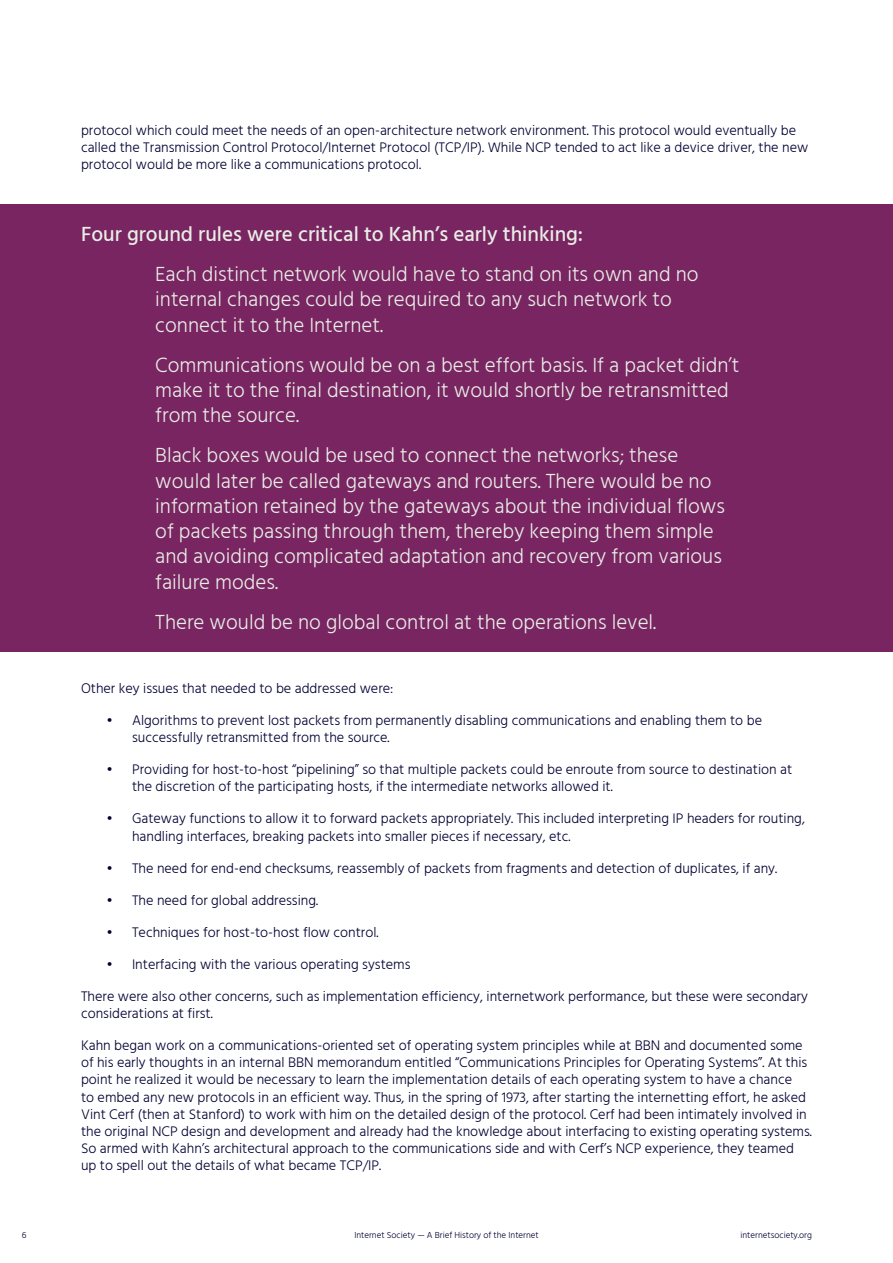
<style>
.page{position:relative;width:893px;height:1263px;background:#fff}
.page>*{position:absolute;margin:0;border:0;box-sizing:border-box;transform-origin:0 0}
.Indented_Paragraph{font:300 21px/25.2px "Hind";color:#e9ede5}
.Indented_Paragraph-2{font:500 21px "Hind";color:#e9ede5}
.Body_copy{font:300 14.25px/17.1px "Hind";color:#003}
.Bullet_List{font:300 14.25px/17.1px "Hind";color:#003}
.t1{font:300 9px "Hind";color:#003}
</style>
<div class="page">
<div style="left:0;top:204px;width:893px;height:447px;background:#782562"></div>
<p class="Body_copy" style="left:81px;top:122px;width:729px">protocol which could meet the needs of an open-architecture network environment. This protocol would eventually be called the Transmission Control Protocol/Internet Protocol (TCP/IP). While NCP tended to act like a device driver, the new protocol would be more like a communications protocol.</p>
<p class="Indented_Paragraph-2" style="left:81px;top:220px;width:504px">Four ground rules were critical to Kahn’s early thinking:</p>
<p class="Indented_Paragraph" style="left:155px;top:263px;width:545px">Each distinct network would have to stand on its own and no internal changes could be required to any such network to connect it to the Internet.</p>
<p class="Indented_Paragraph" style="left:155px;top:353px;width:586px">Communications would be on a best effort basis. If a packet didn’t make it to the final destination, it would shortly be retransmitted from the source.</p>
<p class="Indented_Paragraph" style="left:155px;top:444px;width:571px">Black boxes would be used to connect the networks; these would later be called gateways and routers. There would be no information retained by the gateways about the individual flows of packets passing through them, thereby keeping them simple and avoiding complicated adaptation and recovery from various failure modes.</p>
<p class="Indented_Paragraph" style="left:155px;top:610px;width:502px">There would be no global control at the operations level.</p>
<p class="Body_copy" style="left:81px;top:680px;width:314px">Other key issues that needed to be addressed were:</p>
<p class="Bullet_List" style="left:132px;top:712px;width:632px;text-indent:-26px">• Algorithms to prevent lost packets from permanently disabling communications and enabling them to be successfully retransmitted from the source.</p>
<p class="Bullet_List" style="left:132px;top:762px;width:662px;text-indent:-26px">• Providing for host-to-host “pipelining” so that multiple packets could be enroute from source to destination at the discretion of the participating hosts, if the intermediate networks allowed it.</p>
<p class="Bullet_List" style="left:132px;top:811px;width:674px;text-indent:-26px">• Gateway functions to allow it to forward packets appropriately. This included interpreting IP headers for routing, handling interfaces, breaking packets into smaller pieces if necessary, etc.</p>
<p class="Bullet_List" style="left:106px;top:860px;width:672px">• The need for end-end checksums, reassembly of packets from fragments and detection of duplicates, if any.</p>
<p class="Bullet_List" style="left:106px;top:892px;width:213px">• The need for global addressing.</p>
<p class="Bullet_List" style="left:106px;top:924px;width:274px">• Techniques for host-to-host flow control.</p>
<p class="Bullet_List" style="left:106px;top:956px;width:306px">• Interfacing with the various operating systems</p>
<p class="Body_copy" style="left:81px;top:988px;width:728px">There were also other concerns, such as implementation efficiency, internetwork performance, but these were secondary considerations at first.</p>
<p class="Body_copy" style="left:81px;top:1038px;width:732px">Kahn began work on a communications-oriented set of operating system principles while at BBN and documented some of his early thoughts in an internal BBN memorandum entitled “Communications Principles for Operating Systems”. At this point he realized it would be necessary to learn the implementation details of each operating system to have a chance<br>to embed any new protocols in an efficient way. Thus, in the spring of 1973, after starting the internetting effort, he asked Vint Cerf (then at Stanford) to work with him on the detailed design of the protocol. Cerf had been intimately involved in the original NCP design and development and already had the knowledge about interfacing to existing operating systems.<br>So armed with Kahn’s architectural approach to the communications side and with Cerf’s NCP experience, they teamed up to spell out the details of what became TCP/IP.</p>
<p class="t1" style="left:22px;top:1229px;width:6px">6</p>
<p class="t1" style="left:354px;top:1229px;width:186px">Internet Society — A Brief History of the Internet</p>
<p class="t1" style="left:740px;top:1229px;width:73px">internetsociety.org</p>
</div>
